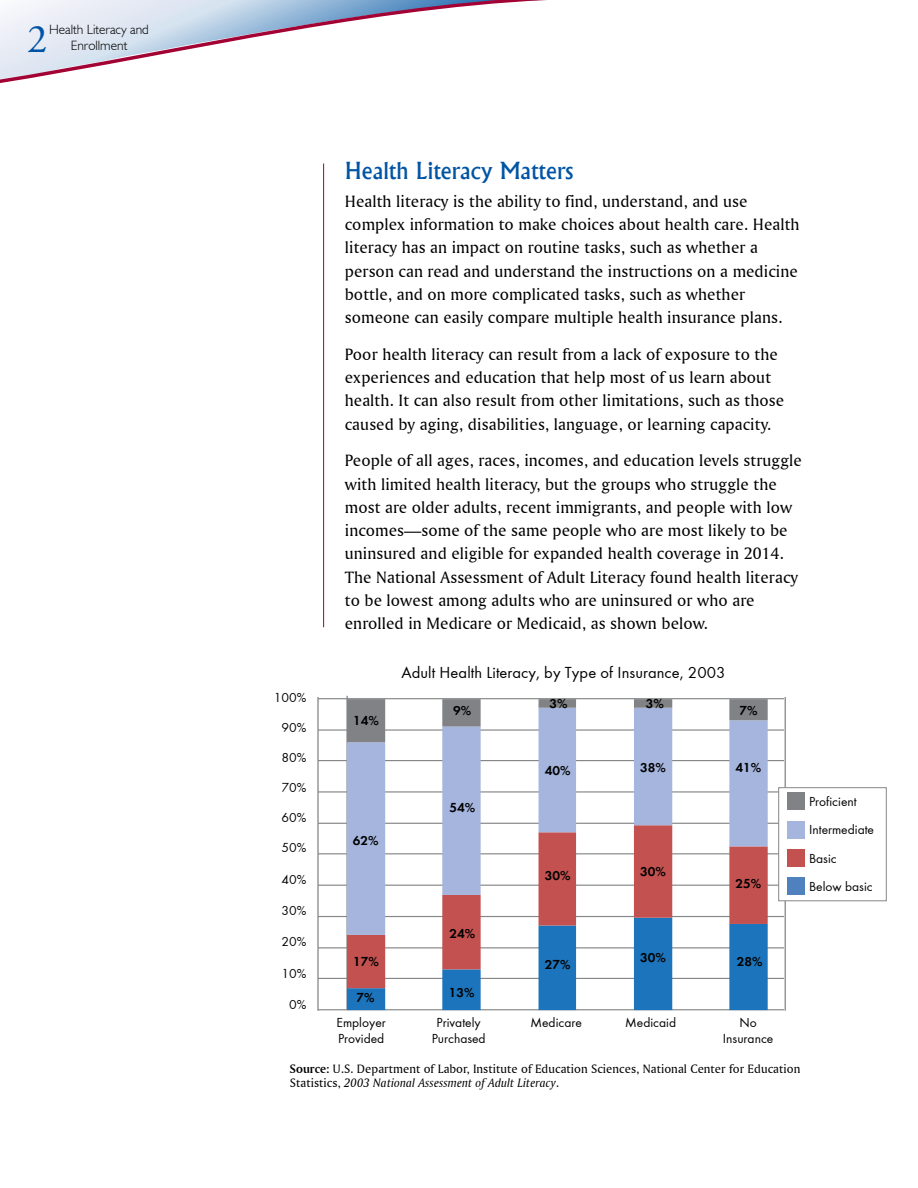
<style>
.page{position:relative;width:918px;height:1188px;background:#fff}
.page>*{position:absolute;margin:0;border:0;box-sizing:border-box;transform-origin:0 0}
.t1{font:40.5px "Adobe Garamond Pro";color:#0054a4}
.t2{font:500 22.5px "Albertus";letter-spacing:.005em;color:#0054a4}
.t3{font:17.25px/23.2px "Amerigo BT Roman A";letter-spacing:.005em;color:#000}
.t4{font:16.5px "Function";letter-spacing:.005em;color:#000}
.t5{font:13.5px/28.5px "Function";color:#000}
.t6{font:700 13.5px "Function";color:#000}
.t7{font:300 13.5px/16.2px "Humanist 521 BT";color:#000;text-align:center}
.t8{font:12.75px "Amerigo BT Roman A";letter-spacing:.005em;color:#000}
.t9{font:12.75px "Amerigo BT Italic A";letter-spacing:.005em;color:#000}
.s1{font-family:"Amerigo BT Bold A"}
.s2{font-family:"Amerigo BT Roman A"}
</style>
<div class="page">
<svg style="left:0;top:0;width:547px;height:83px"></svg>
<hr style="left:323px;top:164px;width:1px;height:463px;background:#a30234">
<hr style="left:347px;top:696px;width:1px;height:314px;background:#636466">
<hr style="left:318px;top:1009px;width:465px;height:1px;background:#868787">
<hr style="left:318px;top:978px;width:465px;height:1px;background:#868787">
<hr style="left:318px;top:947px;width:465px;height:1px;background:#868787">
<hr style="left:318px;top:916px;width:465px;height:1px;background:#868787">
<hr style="left:318px;top:885px;width:465px;height:1px;background:#868787">
<hr style="left:318px;top:853px;width:465px;height:1px;background:#868787">
<hr style="left:318px;top:823px;width:465px;height:1px;background:#868787">
<hr style="left:318px;top:791px;width:465px;height:2px;background:#868787">
<hr style="left:318px;top:760px;width:465px;height:1px;background:#868787">
<hr style="left:318px;top:729px;width:465px;height:2px;background:#868787">
<hr style="left:318px;top:698px;width:465px;height:1px;background:#868787">
<svg style="left:347px;top:988px;width:421px;height:22px"></svg>
<svg style="left:347px;top:935px;width:421px;height:53px"></svg>
<svg style="left:347px;top:742px;width:421px;height:193px"></svg>
<svg style="left:347px;top:699px;width:421px;height:43px"></svg>
<hr style="left:318px;top:697px;width:1px;height:314px;background:#636466">
<hr style="left:785px;top:697px;width:1px;height:314px;background:#636466">
<div style="left:778px;top:788px;width:108px;height:113px;background:#fff;border:1px solid #868787"></div>
<div style="left:788px;top:877px;width:18px;height:18px;background:#4f81be"></div>
<div style="left:788px;top:849px;width:18px;height:18px;background:#c2514f"></div>
<div style="left:788px;top:821px;width:18px;height:18px;background:#a5b5dd"></div>
<div style="left:788px;top:792px;width:18px;height:18px;background:#808285"></div>
<h1 class="t1" style="left:27px;top:15px;width:22px">2</h1>
<p class="t7" style="left:49px;top:21px;width:101px">Health Literacy and<br>Enrollment</p>
<p class="t5" style="left:274px;top:683px;width:34px">100%</p>
<p class="t5" style="left:282px;top:713px;width:26px">90%</p>
<p class="t5" style="left:282px;top:743px;width:26px">80%</p>
<p class="t5" style="left:282px;top:773px;width:26px">70%</p>
<p class="t5" style="left:282px;top:803px;width:26px">60%</p>
<p class="t5" style="left:282px;top:833px;width:26px">50%</p>
<p class="t5" style="left:282px;top:865px;width:26px">40%</p>
<p class="t5" style="left:282px;top:896px;width:26px">30%</p>
<p class="t5" style="left:282px;top:928px;width:26px">20%</p>
<p class="t5" style="left:282px;top:959px;width:26px">10%</p>
<p class="t5" style="left:289px;top:991px;width:19px">0%</p>
<h2 class="t2" style="left:345px;top:157px;width:230px">Health Literacy Matters</h2>
<p class="t3" style="left:345px;top:189px;width:456px">Health literacy is the ability to find, understand, and use complex information to make choices about health care. Health literacy has an impact on routine tasks, such as whether a person can read and understand the instructions on a medicine bottle, and on more complicated tasks, such as whether someone can easily compare multiple health insurance plans.</p>
<p class="t3" style="left:345px;top:342px;width:441px">Poor health literacy can result from a lack of exposure to the experiences and education that help most of us learn about health. It can also result from other limitations, such as those caused by aging, disabilities, language, or learning capacity.</p>
<p class="t3" style="left:345px;top:449px;width:459px">People of all ages, races, incomes, and education levels struggle with limited health literacy, but the groups who struggle the most are older adults, recent immigrants, and people with low incomes—some of the same people who are most likely to be uninsured and eligible for expanded health coverage in 2014.<br>The National Assessment of Adult Literacy found health literacy to be lowest among adults who are uninsured or who are enrolled in Medicare or Medicaid, as shown below.</p>
<p class="t4" style="left:401px;top:663px;width:326px">Adult Health Literacy, by Type of Insurance, 2003</p>
<p class="t6" style="left:353px;top:712px;width:27px">14%</p>
<p class="t6" style="left:353px;top:833px;width:27px">62%</p>
<p class="t6" style="left:353px;top:953px;width:27px">17%</p>
<p class="t6" style="left:357px;top:989px;width:20px">7%</p>
<p class="t6" style="left:550px;top:695px;width:20px">3%</p>
<p class="t6" style="left:646px;top:695px;width:20px">3%</p>
<p class="t6" style="left:453px;top:702px;width:20px">9%</p>
<p class="t6" style="left:739px;top:702px;width:20px">7%</p>
<p class="t6" style="left:449px;top:800px;width:27px">54%</p>
<p class="t6" style="left:449px;top:926px;width:27px">24%</p>
<p class="t6" style="left:449px;top:985px;width:27px">13%</p>
<p class="t6" style="left:545px;top:763px;width:27px">40%</p>
<p class="t6" style="left:545px;top:867px;width:27px">30%</p>
<p class="t6" style="left:545px;top:956px;width:27px">27%</p>
<p class="t6" style="left:640px;top:759px;width:27px">38%</p>
<p class="t6" style="left:640px;top:863px;width:27px">30%</p>
<p class="t6" style="left:640px;top:949px;width:27px">30%</p>
<p class="t6" style="left:736px;top:759px;width:27px">41%</p>
<p class="t6" style="left:736px;top:875px;width:27px">25%</p>
<p class="t6" style="left:737px;top:953px;width:27px">28%</p>
<p class="t5" style="left:337px;top:1008px;width:51px">Employer</p>
<p class="t5" style="left:437px;top:1008px;width:46px">Privately</p>
<p class="t5" style="left:530px;top:1008px;width:53px">Medicare</p>
<p class="t5" style="left:625px;top:1008px;width:52px">Medicaid</p>
<p class="t5" style="left:740px;top:1008px;width:19px">No</p>
<p class="t5" style="left:338px;top:1024px;width:48px">Provided</p>
<p class="t5" style="left:432px;top:1024px;width:55px">Purchased</p>
<p class="t5" style="left:723px;top:1024px;width:52px">Insurance</p>
<p class="t8" style="left:290px;top:1061px;width:512px"><span class="s1">Source:</span> U.S. Department of Labor, Institute of Education Sciences, National Center for Education</p>
<p class="t9" style="left:290px;top:1075px;width:271px"><span class="s2">Statistics,</span> 2003 National Assessment of Adult Literacy<span class="s2">.</span></p>
<p class="t5" style="left:809px;top:787px;width:67px">Proficient<br>Intermediate<br>Basic<br>Below basic</p>
</div>
